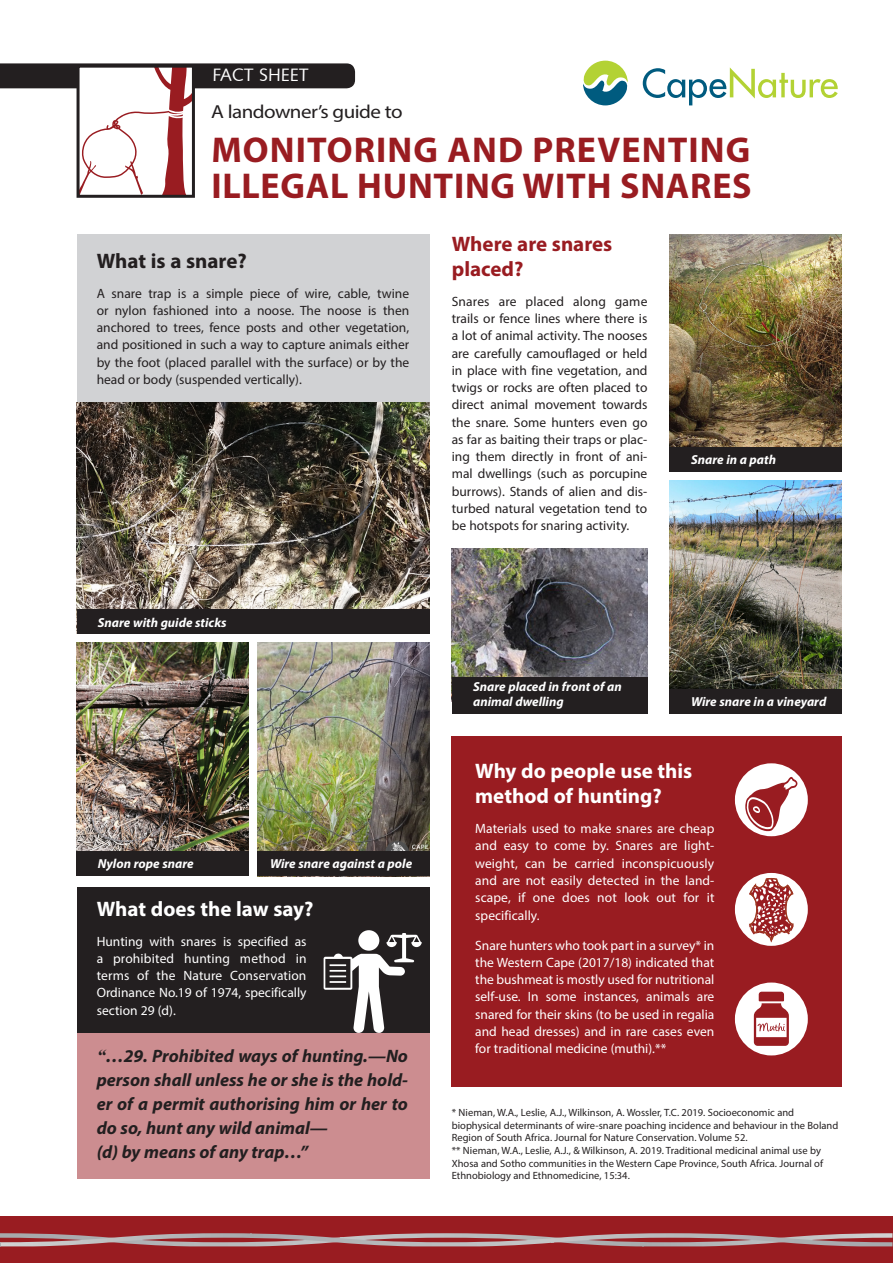
<style>
.page{position:relative;width:893px;height:1263px;background:#fff}
.page>*{position:absolute;margin:0;border:0;box-sizing:border-box;transform-origin:0 0}
.t1{font:700 36px/36px "Myriad Pro";letter-spacing:.02em;color:#991c21}
.t2{font:700 21px/25.2px "Myriad Pro";color:#fff}
.t3{font:700 21px/25.2px "Myriad Pro";color:#991c21}
.t4{font:700 21px "Myriad Pro";color:#231f20}
.t5{font:18.9px "Myriad Pro";letter-spacing:-.025em;color:#231f20;scale:1.11 1}
.t6{font:italic 700 18px/24px "Myriad Pro";color:#231f20}
.t7{font:18px "Humanist 531 BT Roman A";color:#fff}
.t8{font:13.5px/17.2px "Myriad Pro";color:#231f20;text-align:justify}
.t9{font:13.5px/17.2px "Myriad Pro";color:#fff;text-align:justify}
.t10{font:italic 700 13.05px/15px "Myriad Pro";color:#fff}
.t11{font:10.5px/12.6px "Myriad Pro";color:#231f20}
.s1{font-family:"Times New Roman"}
</style>
<div class="page">
<div style="left:77px;top:1033px;width:352px;height:146px;background:#cc8d90"></div>
<img style="left:452px;top:549px;width:195px;height:128px">
<div style="left:452px;top:677px;width:195px;height:37px;background:#231f20"></div>
<div style="left:77px;top:887px;width:352px;height:146px;background:#231f20"></div>
<img style="left:257px;top:642px;width:172px;height:209px">
<div style="left:77px;top:234px;width:352px;height:169px;background:#d1d2d4"></div>
<svg style="left:0;top:63px;width:355px;height:133px"></svg>
<div style="left:77px;top:65px;width:118px;height:133px;border:3px solid #231f20"></div>
<img style="left:77px;top:642px;width:172px;height:209px">
<img style="left:77px;top:403px;width:352px;height:206px">
<div style="left:0;top:1216px;width:893px;height:47px;background:#991c21"></div>
<svg style="left:0;top:1233px;width:892px;height:13px"></svg>
<svg style="left:583px;top:61px;width:45px;height:44px"></svg>
<svg style="left:643px;top:67px;width:195px;height:38px"></svg>
<div style="left:452px;top:736px;width:390px;height:350px;background:#991c21"></div>
<div style="left:735px;top:982px;width:73px;height:73px;background:#fff;border-radius:50%"></div>
<svg style="left:754px;top:992px;width:35px;height:54px"></svg>
<div style="left:735px;top:763px;width:73px;height:73px;background:#fff;border-radius:50%"></div>
<svg style="left:745px;top:777px;width:52px;height:54px"></svg>
<div style="left:735px;top:873px;width:73px;height:73px;background:#fff;border-radius:50%"></div>
<svg style="left:748px;top:877px;width:47px;height:69px"></svg>
<img style="left:670px;top:480px;width:172px;height:209px">
<img style="left:670px;top:234px;width:172px;height:212px">
<div style="left:77px;top:609px;width:352px;height:25px;background:#231f20"></div>
<div style="left:670px;top:446px;width:172px;height:25px;background:#231f20"></div>
<div style="left:670px;top:689px;width:172px;height:25px;background:#231f20"></div>
<div style="left:77px;top:851px;width:172px;height:25px;background:#231f20"></div>
<div style="left:257px;top:851px;width:172px;height:25px;background:#231f20"></div>
<svg style="left:358px;top:930px;width:21px;height:21px"></svg>
<svg style="left:324px;top:933px;width:98px;height:100px"></svg>
<h3 class="t7" style="left:213px;top:64px;width:98px">FACT SHEET</h3>
<h3 class="t5" style="left:211px;top:100px;width:174px">A landowner’s guide to</h3>
<h1 class="t1" style="left:211px;top:131px;width:542px">MONITORING AND PREVENTING<br>ILLEGAL HUNTING WITH SNARES</h1>
<h2 class="t4" style="left:97px;top:247px;width:152px">What is a snare?</h2>
<p class="t8" style="left:97px;top:284px;width:314px">A snare trap is a simple piece of wire, cable, twine or nylon fashioned into a noose. The noose is then anchored to trees, fence posts and other vegetation, and positioned in such a way to capture animals either by the foot (placed parallel with the surface) or by the head or body (suspended vertically).</p>
<p class="t10" style="left:98px;top:614px;width:130px">Snare with guide sticks</p>
<p class="t10" style="left:98px;top:856px;width:98px">Nylon rope snare</p>
<p class="t10" style="left:270px;top:856px;width:144px">Wire snare against a pole</p>
<h2 class="t2" style="left:97px;top:895px;width:218px">What does the law say?</h2>
<p class="t9" style="left:97px;top:932px;width:211px">Hunting with snares is specified as a prohibited hunting method in terms of the Nature Conservation Ordinance No.19 of 1974, specifically section 29 (d).</p>
<h3 class="t6" style="left:97px;top:1043px;width:313px"><span class="s1">“</span>…29. Prohibited ways of hunting.—No person shall unless he or she is the hold&shy;er of a permit authorising him or her to do so, hunt any wild animal—<br>(d) by means of any trap…”</h3>
<h2 class="t3" style="left:452px;top:230px;width:162px">Where are snares placed?</h2>
<p class="t8" style="left:452px;top:293px;width:197px">Snares are placed along game trails or fence lines where there is a lot of animal activity. The nooses are carefully camouflaged or held in place with fine vegetation, and twigs or rocks are often placed to direct animal movement towards the snare. Some hunters even go as far as baiting their traps or plac&shy;ing them directly in front of ani&shy;mal dwellings (such as porcupine burrows). Stands of alien and dis&shy;turbed natural vegetation tend to be hotspots for snaring activity.</p>
<p class="t10" style="left:691px;top:452px;width:87px">Snare in a path</p>
<p class="t10" style="left:473px;top:679px;width:150px">Snare placed in front of an animal dwelling</p>
<p class="t10" style="left:691px;top:694px;width:137px">Wire snare in a vineyard</p>
<h2 class="t2" style="left:475px;top:758px;width:219px">Why do people use this method of hunting?</h2>
<p class="t9" style="left:475px;top:820px;width:241px">Materials used to make snares are cheap and easy to come by. Snares are light&shy;weight, can be carried inconspicuously and are not easily detected in the land&shy;scape, if one does not look out for it specifically.</p>
<p class="t9" style="left:475px;top:936px;width:241px">Snare hunters who took part in a survey* in the Western Cape (2017/18) indicated that the bushmeat is mostly used for nutritional self-use. In some instances, animals are snared for their skins (to be used in regalia and head dresses) and in rare cases even for traditional medicine (muthi).**</p>
<p class="t11" style="left:452px;top:1106px;width:388px">* Nieman, W.A., Leslie, A.J., Wilkinson, A. Wossler, T.C. 2019. Socioeconomic and biophysical determinants of wire-snare poaching incidence and behaviour in the Boland Region of South Africa. Journal for Nature Conservation. Volume 52.<br>** Nieman, W.A., Leslie, A.J., &amp; Wilkinson, A. 2019. Traditional medicinal animal use by Xhosa and Sotho communities in the Western Cape Province, South Africa. Journal of Ethnobiology and Ethnomedicine, 15:34.</p>
</div>
